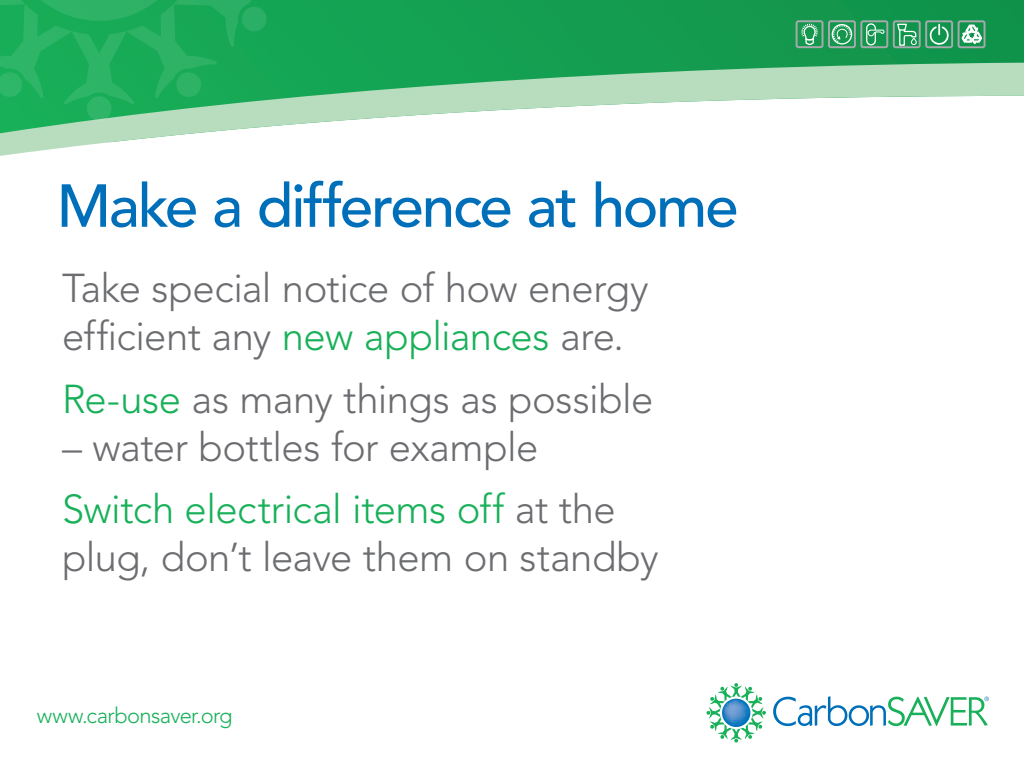
<style>
.page{position:relative;width:1024px;height:768px;background:#fff}
.page>*{position:absolute;margin:0;border:0;box-sizing:border-box;transform-origin:0 0}
.t1{font:500 60px "Avenir LT Std";letter-spacing:-.035em;color:#006fba}
.t2{font:300 40px/48px "Avenir LT Std";letter-spacing:-.01em;color:#6c6d70}
.t3{font:300 21.9px "Avenir LT Std";letter-spacing:-.03em;color:#18b059}
.s1{color:#18b059}
</style>
<div class="page">
<svg style="left:268px;top:0;width:756px;height:63px"></svg>
<svg style="left:0;top:63px;width:1024px;height:93px"></svg>
<div style="left:87px;top:96px;width:25px;height:25px;background:#2eb568;border-radius:50%"></div>
<svg style="left:0;top:0;width:268px;height:105px"></svg>
<svg style="left:773px;top:696px;width:216px;height:30px"></svg>
<svg style="left:706px;top:683px;width:60px;height:60px"></svg>
<svg style="left:801px;top:23px;width:17px;height:22px"></svg>
<div style="left:796px;top:20px;width:27px;height:28px;border:2px solid #a8a9ad;border-radius:2px"></div>
<svg style="left:831px;top:23px;width:22px;height:22px"></svg>
<div style="left:828px;top:20px;width:28px;height:28px;border:2px solid #a8a9ad;border-radius:2px"></div>
<svg style="left:868px;top:29px;width:17px;height:9px"></svg>
<div style="left:866px;top:23px;width:10px;height:22px;border:1px solid #fff;border-radius:4px"></div>
<div style="left:860px;top:20px;width:28px;height:28px;border:2px solid #a8a9ad;border-radius:2px"></div>
<svg style="left:892px;top:19px;width:62px;height:30px"></svg>
<div style="left:958px;top:20px;width:27px;height:28px;border:2px solid #a8a9ad;border-radius:2px"></div>
<svg style="left:962px;top:25px;width:20px;height:19px"></svg>
<p class="t1" style="left:57px;top:171px;width:683px">Make a difference at home</p>
<p class="t2" style="left:62px;top:265px;width:588px">Take special notice of how energy efficient any <span class="s1">new appliances</span> are.</p>
<p class="t2" style="left:62px;top:375px;width:593px"><span class="s1">Re-use</span> as many things as possible</p>
<p class="t2" style="left:62px;top:423px;width:478px">– water bottles for example</p>
<p class="t2" style="left:62px;top:485px;width:598px"><span class="s1">Switch electrical items off</span> at the plug, don’t leave them on standby</p>
<p class="t3" style="left:37px;top:703px;width:197px">www.carbonsaver.org</p>
</div>
